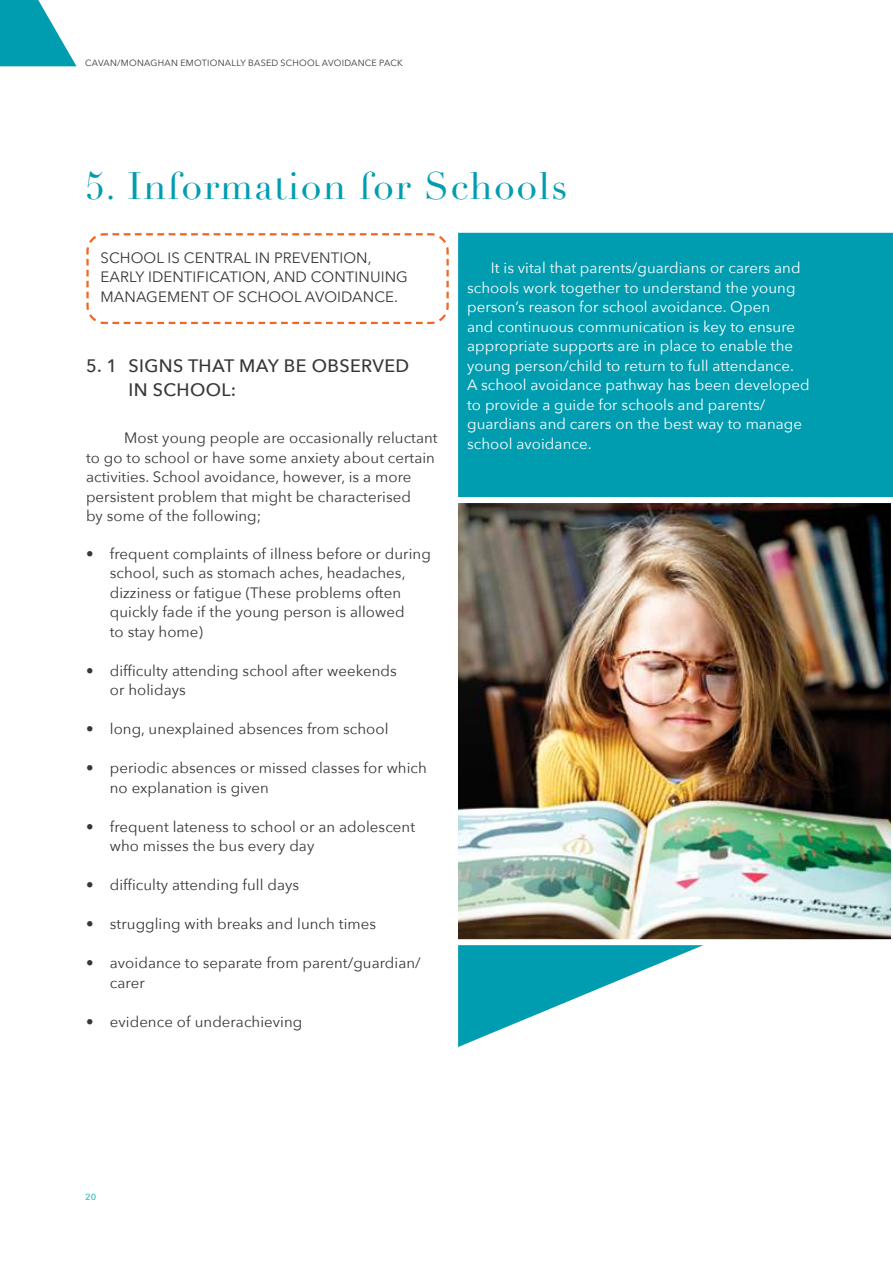
<style>
.page{position:relative;width:893px;height:1263px;background:#fff}
.page>*{position:absolute;margin:0;border:0;box-sizing:border-box;transform-origin:0 0}
.t1{font:37.5px "Didot";letter-spacing:.04em;color:#009db1}
.t2{font:500 18px/24px "Avenir Next";letter-spacing:.02em;color:#383637}
.t3{font:15px/19.5px "Avenir Next";letter-spacing:.005em;color:#383637}
.t4{font:15px/19.5px "Avenir Next";letter-spacing:.005em;color:#fff}
.t5{font:9px "Avenir Next";letter-spacing:.03em;color:#383637}
.t6{font:600 9px "Avenir Next";color:#50c3c7}
</style>
<div class="page">
<svg style="left:0;top:0;width:77px;height:66px"></svg>
<svg style="left:458px;top:233px;width:435px;height:814px;fill:#009db1"></svg>
<svg style="left:86px;top:233px;width:363px;height:92px"></svg>
<img style="left:458px;top:497px;width:435px;height:448px">
<p class="t5" style="left:85px;top:56px;width:319px">CAVAN/MONAGHAN EMOTIONALLY BASED SCHOOL AVOIDANCE PACK</p>
<h1 class="t1" style="left:86px;top:164px;width:483px">5. Information for Schools</h1>
<p class="t3" style="left:101px;top:247px;width:309px">SCHOOL IS CENTRAL IN PREVENTION,<br>EARLY IDENTIFICATION, AND CONTINUING<br>MANAGEMENT OF SCHOOL AVOIDANCE.</p>
<p class="t4" style="left:467px;top:258px;width:344px;text-indent:24px">It is vital that parents/guardians or carers and schools work together to understand the young person’s reason for school avoidance. Open<br>and continuous communication is key to ensure appropriate supports are in place to enable the young person/child to return to full attendance.<br>A school avoidance pathway has been developed to provide a guide for schools and parents/ guardians and carers on the best way to manage school avoidance.</p>
<p class="t2" style="left:129px;top:353px;width:282px;text-indent:-43px">5. 1 SIGNS THAT MAY BE OBSERVED<br>IN SCHOOL:</p>
<p class="t3" style="left:86px;top:428px;width:353px;text-indent:38px">Most young people are occasionally reluctant to go to school or have some anxiety about certain activities. School avoidance, however, is a more persistent problem that might be characterised<br>by some of the following;</p>
<p class="t3" style="left:110px;top:543px;width:322px;text-indent:-24px">• frequent complaints of illness before or during school, such as stomach aches, headaches, dizziness or fatigue (These problems often quickly fade if the young person is allowed<br>to stay home)</p>
<p class="t3" style="left:110px;top:660px;width:289px;text-indent:-24px">• difficulty attending school after weekends or holidays</p>
<p class="t3" style="left:86px;top:719px;width:304px">• long, unexplained absences from school</p>
<p class="t3" style="left:110px;top:758px;width:319px;text-indent:-24px">• periodic absences or missed classes for which no explanation is given</p>
<p class="t3" style="left:110px;top:816px;width:307px;text-indent:-24px">• frequent lateness to school or an adolescent who misses the bus every day</p>
<p class="t3" style="left:86px;top:875px;width:215px">• difficulty attending full days</p>
<p class="t3" style="left:86px;top:914px;width:292px">• struggling with breaks and lunch times</p>
<p class="t3" style="left:110px;top:953px;width:313px;text-indent:-24px">• avoidance to separate from parent/guardian/ carer</p>
<p class="t3" style="left:86px;top:1011px;width:218px">• evidence of underachieving</p>
<p class="t6" style="left:85px;top:1189px;width:13px">20</p>
</div>
